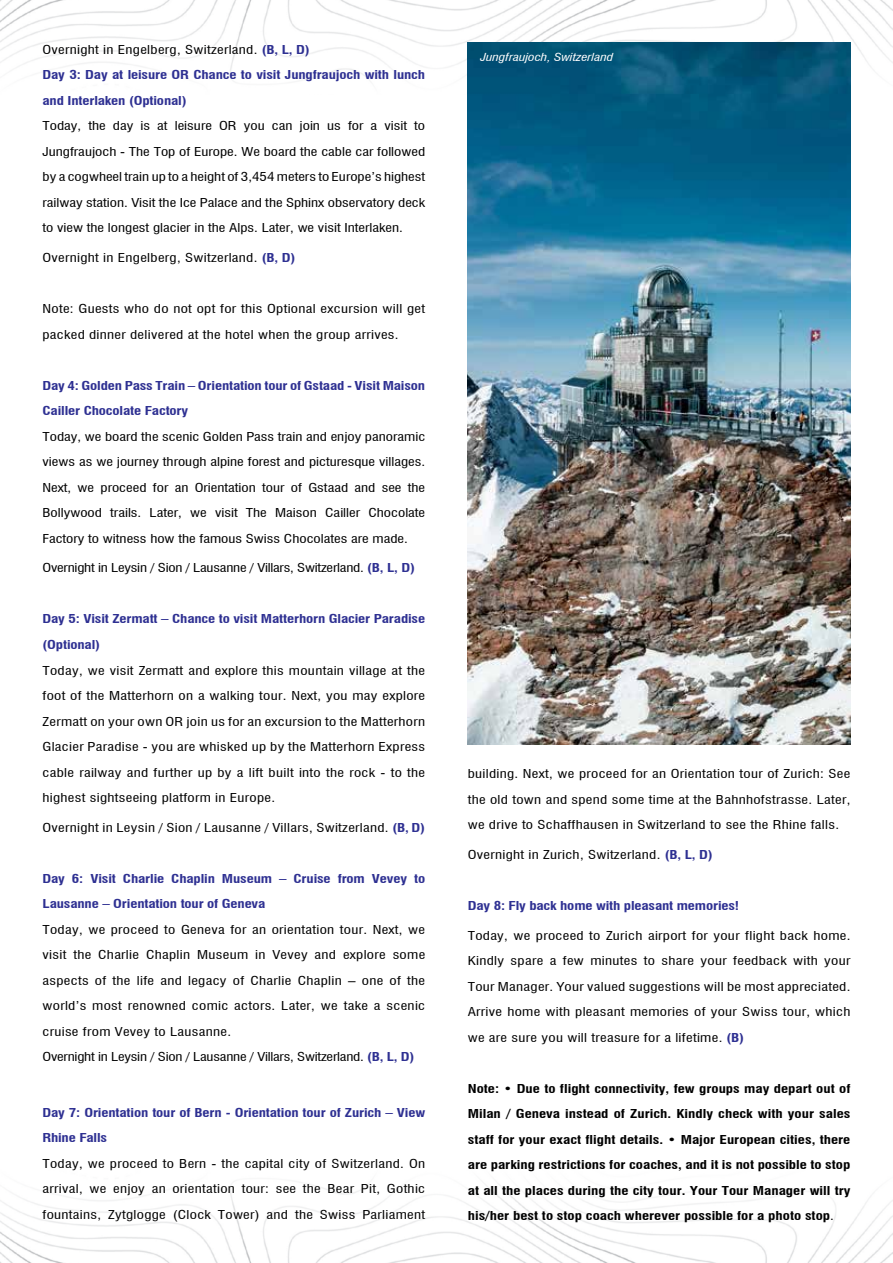
<style>
.page{position:relative;width:893px;height:1263px;background:#fff}
.page>*{position:absolute;margin:0;border:0;box-sizing:border-box;transform-origin:0 0}
.t1{font:condensed 12px/25.5px "Swiss 721 BT";letter-spacing:.02em;color:#000;text-align:justify;scale:1.25 1}
.t2{font:700 condensed 12px/25.5px "Swiss 721 BT";letter-spacing:-.01em;color:#2e3092;scale:1.25 1}
.t3{font:700 condensed 12px/25.5px "Swiss 721 BT";color:#000;text-align:justify;scale:1.25 1}
.t4{font:condensed 12px "Swiss 721 BT";letter-spacing:-.015em;color:#000;scale:1.25 1}
.t5{font:italic condensed 10.8px "Swiss 721 BT";color:#fff;scale:1.25 1}
.s1{font-weight:400;color:#000}
.s2{font-weight:700;color:#2e3092}
.s3{font-weight:400}
</style>
<div class="page">
<img style="left:0;top:0;width:893px;height:115px">
<img style="left:0;top:1184px;width:893px;height:79px">
<img style="left:468px;top:43px;width:382px;height:701px">
<p class="t2" style="left:43px;top:37px;width:308px"><span class="s1">Overnight in Engelberg, Switzerland.</span> (B, L, D)<br>Day 3: Day at leisure OR Chance to visit Jungfraujoch with lunch and Interlaken (Optional)</p>
<p class="t1" style="left:43px;top:113px;width:308px">Today, the day is at leisure OR you can join us for a visit to Jungfraujoch - The Top of Europe. We board the cable car followed by a cogwheel train up to a height of 3,454 meters to Europe’s highest railway station. Visit the Ice Palace and the Sphinx observatory deck to view the longest glacier in the Alps. Later, we visit Interlaken.</p>
<p class="t1" style="left:43px;top:245px;width:204px">Overnight in Engelberg, Switzerland. <span class="s2">(B, D)</span></p>
<p class="t1" style="left:43px;top:296px;width:308px">Note: Guests who do not opt for this Optional excursion will get packed dinner delivered at the hotel when the group arrives.</p>
<p class="t2" style="left:43px;top:373px;width:308px">Day 4: Golden Pass Train – Orientation tour of Gstaad - Visit Maison<br>Cailler Chocolate Factory</p>
<p class="t1" style="left:43px;top:424px;width:308px">Today, we board the scenic Golden Pass train and enjoy panoramic views as we journey through alpine forest and picturesque villages.<br>Next, we proceed for an Orientation tour of Gstaad and see the Bollywood trails. Later, we visit The Maison Cailler Chocolate Factory to witness how the famous Swiss Chocolates are made.</p>
<p class="t4" style="left:43px;top:561px;width:300px">Overnight in Leysin / Sion / Lausanne / Villars, Switzerland. <span class="s2">(B, L, D)</span></p>
<p class="t2" style="left:43px;top:606px;width:308px">Day 5: Visit Zermatt – Chance to visit Matterhorn Glacier Paradise (Optional)</p>
<p class="t1" style="left:43px;top:657px;width:308px">Today, we visit Zermatt and explore this mountain village at the foot of the Matterhorn on a walking tour. Next, you may explore Zermatt on your own OR join us for an excursion to the Matterhorn Glacier Paradise - you are whisked up by the Matterhorn Express cable railway and further up by a lift built into the rock - to the highest sightseeing platform in Europe.</p>
<p class="t1" style="left:43px;top:815px;width:308px">Overnight in Leysin / Sion / Lausanne / Villars, Switzerland. <span class="s2">(B, D)</span></p>
<p class="t2" style="left:43px;top:866px;width:308px">Day 6: Visit Charlie Chaplin Museum – Cruise from Vevey to<br>Lausanne – Orientation tour of Geneva</p>
<p class="t1" style="left:43px;top:917px;width:308px;text-align:left">Today, we proceed to Geneva for an orientation tour. Next, we visit the Charlie Chaplin Museum in Vevey and explore some aspects of the life and legacy of Charlie Chaplin – one of the world’s most renowned comic actors. Later, we take a scenic cruise from Vevey to Lausanne.<br>Overnight in Leysin / Sion / Lausanne / Villars, Switzerland. <span class="s2">(B, L, D)</span></p>
<p class="t2" style="left:43px;top:1099px;width:308px">Day 7: Orientation tour of Bern - Orientation tour of Zurich – View<br>Rhine Falls</p>
<p class="t1" style="left:43px;top:1150px;width:308px">Today, we proceed to Bern - the capital city of Switzerland. On arrival, we enjoy an orientation tour: see the Bear Pit, Gothic fountains, Zytglogge (Clock Tower) and the Swiss Parliament</p>
<p class="t5" style="left:480px;top:51px;width:108px">Jungfraujoch, Switzerland</p>
<p class="t1" style="left:468px;top:761px;width:308px">building. Next, we proceed for an Orientation tour of Zurich: See the old town and spend some time at the Bahnhofstrasse. Later, we drive to Schaffhausen in Switzerland to see the Rhine falls.</p>
<p class="t1" style="left:468px;top:842px;width:197px">Overnight in Zurich, Switzerland. <span class="s2">(B, L, D)</span></p>
<p class="t2" style="left:468px;top:893px;width:219px">Day 8: Fly back home with pleasant memories!</p>
<p class="t1" style="left:468px;top:923px;width:308px">Today, we proceed to Zurich airport for your flight back home.<br>Kindly spare a few minutes to share your feedback with your Tour Manager. Your valued suggestions will be most appreciated.<br>Arrive home with pleasant memories of your Swiss tour, which we are sure you will treasure for a lifetime. <span class="s2">(B)</span></p>
<p class="t3" style="left:468px;top:1076px;width:308px">Note: • Due to flight connectivity, few groups may depart out of Milan / Geneva instead of Zurich. Kindly check with your sales staff for your exact flight details. • Major European cities, there are parking restrictions for coaches, and it is not possible to stop at all the places during the city tour. Your Tour Manager will try his/her best to stop coach wherever possible for a photo stop<span class="s3">.</span></p>
</div>
